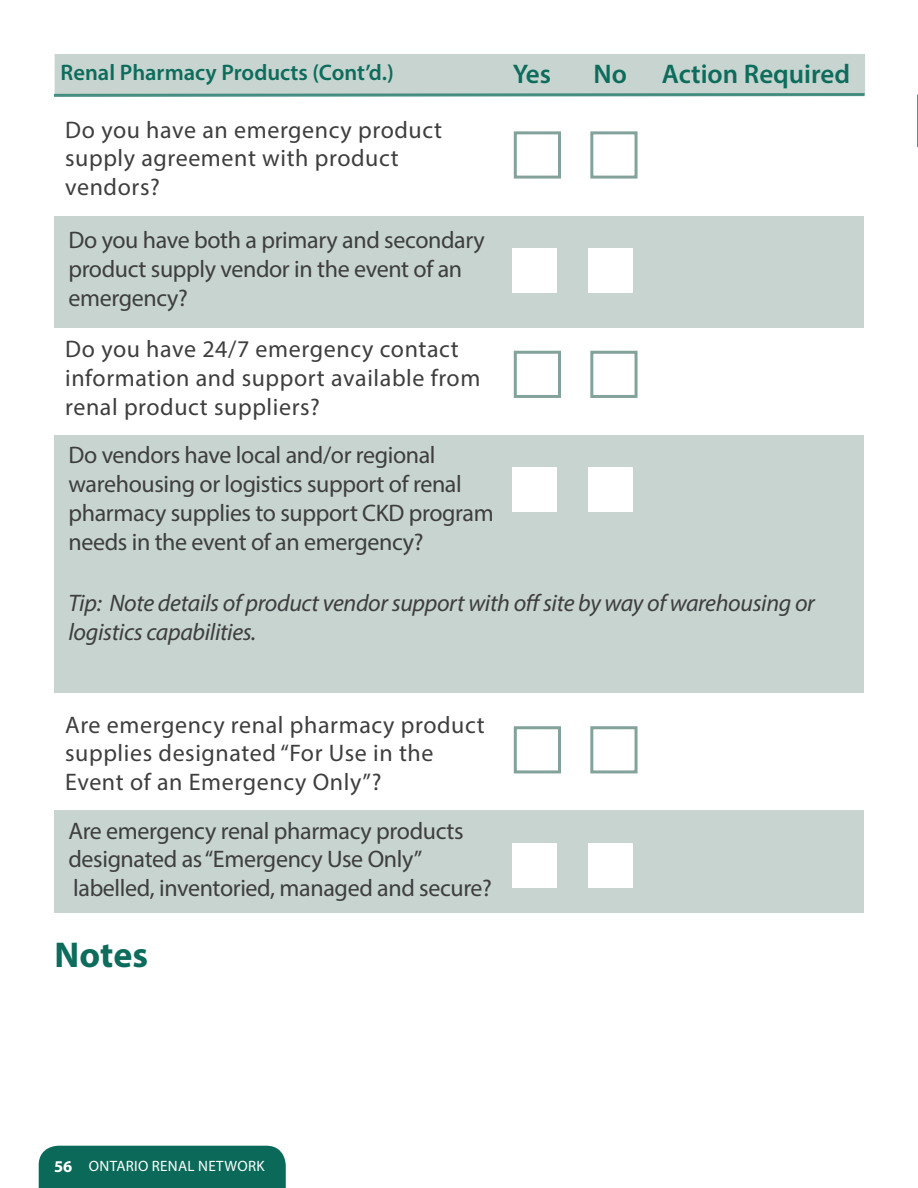
<style>
.page{position:relative;width:918px;height:1188px;background:#fff}
.page>*{position:absolute;margin:0;border:0;box-sizing:border-box;transform-origin:0 0}
.t1{font:700 36px "Myriad Pro";color:#0d6c5b}
.t2{font:600 27px "Myriad Pro";color:#0d6c5b}
.t3{font:24px/28.8px "Myriad Pro";letter-spacing:-.015em;color:#3e3e3f}
.t4{font:24px/28.8px "Myriad Pro";letter-spacing:.025em;color:#3e3e3f}
.t5{font:italic 24px/28.8px "Myriad Pro";letter-spacing:-.015em;color:#3e3e3f}
.t6{font:600 22.5px "Myriad Pro";color:#0d6c5b}
.t7{font:15px "Myriad Pro";letter-spacing:.02em;color:#fff}
.s1{font-weight:700;font-size:16.5px}
</style>
<div class="page">
<div style="left:39px;top:1146px;width:247px;height:42px;background:#0a6959"></div>
<div style="left:55px;top:216px;width:809px;height:111px;background:#c7d4d0"></div>
<div style="left:55px;top:435px;width:809px;height:257px;background:#c7d4d0"></div>
<div style="left:55px;top:811px;width:809px;height:102px;background:#c7d4d0"></div>
<svg style="left:54px;top:54px;width:811px;height:43px;background:#becfca"></svg>
<div style="left:514px;top:131px;width:47px;height:48px;border:3px solid #83a39a"></div>
<svg style="left:590px;top:131px;width:48px;height:48px"></svg>
<div style="left:512px;top:248px;width:44px;height:44px;background:#fff"></div>
<div style="left:589px;top:248px;width:44px;height:44px;background:#fff"></div>
<div style="left:514px;top:351px;width:47px;height:47px;border:3px solid #83a39a"></div>
<svg style="left:590px;top:350px;width:48px;height:48px"></svg>
<svg style="left:917px;top:95px;width:1px;height:52px"></svg>
<div style="left:512px;top:468px;width:44px;height:44px;background:#fff"></div>
<div style="left:589px;top:468px;width:44px;height:44px;background:#fff"></div>
<div style="left:514px;top:726px;width:47px;height:47px;border:3px solid #83a39a"></div>
<svg style="left:590px;top:726px;width:48px;height:48px"></svg>
<div style="left:512px;top:843px;width:44px;height:44px;background:#fff"></div>
<div style="left:589px;top:843px;width:44px;height:44px;background:#fff"></div>
<h1 class="t6" style="left:61px;top:58px;width:335px">Renal Pharmacy Products (Cont’d.)</h1>
<h1 class="t2" style="left:513px;top:57px;width:40px">Yes</h1>
<h1 class="t2" style="left:594px;top:57px;width:35px">No</h1>
<h1 class="t2" style="left:662px;top:57px;width:190px">Action Required</h1>
<p class="t4" style="left:65px;top:115px;width:378px">Do you have an emergency product supply agreement with product vendors?</p>
<p class="t3" style="left:68px;top:226px;width:418px">Do you have both a primary and secondary product supply vendor in the event of an emergency?</p>
<p class="t4" style="left:65px;top:334px;width:417px">Do you have 24/7 emergency contact information and support available from renal product suppliers?</p>
<p class="t3" style="left:68px;top:440px;width:427px">Do vendors have local and/or regional warehousing or logistics support of renal pharmacy supplies to support CKD program needs in the event of an emergency?</p>
<p class="t5" style="left:68px;top:588px;width:748px">Tip: Note details of product vendor support with off site by way of warehousing or logistics capabilities.</p>
<h1 class="t4" style="left:65px;top:710px;width:421px">Are emergency renal pharmacy product supplies designated “For Use in the<br>Event of an Emergency Only”?</h1>
<p class="t3" style="left:68px;top:816px;width:397px">Are emergency renal pharmacy products designated as “Emergency Use Only”</p>
<p class="t3" style="left:73px;top:873px;width:420px">labelled, inventoried, managed and secure?</p>
<p class="t1" style="left:55px;top:931px;width:95px">Notes</p>
<p class="t7" style="left:54px;top:1157px;width:212px"><span class="s1">56</span> ONTARIO RENAL NETWORK</p>
</div>
